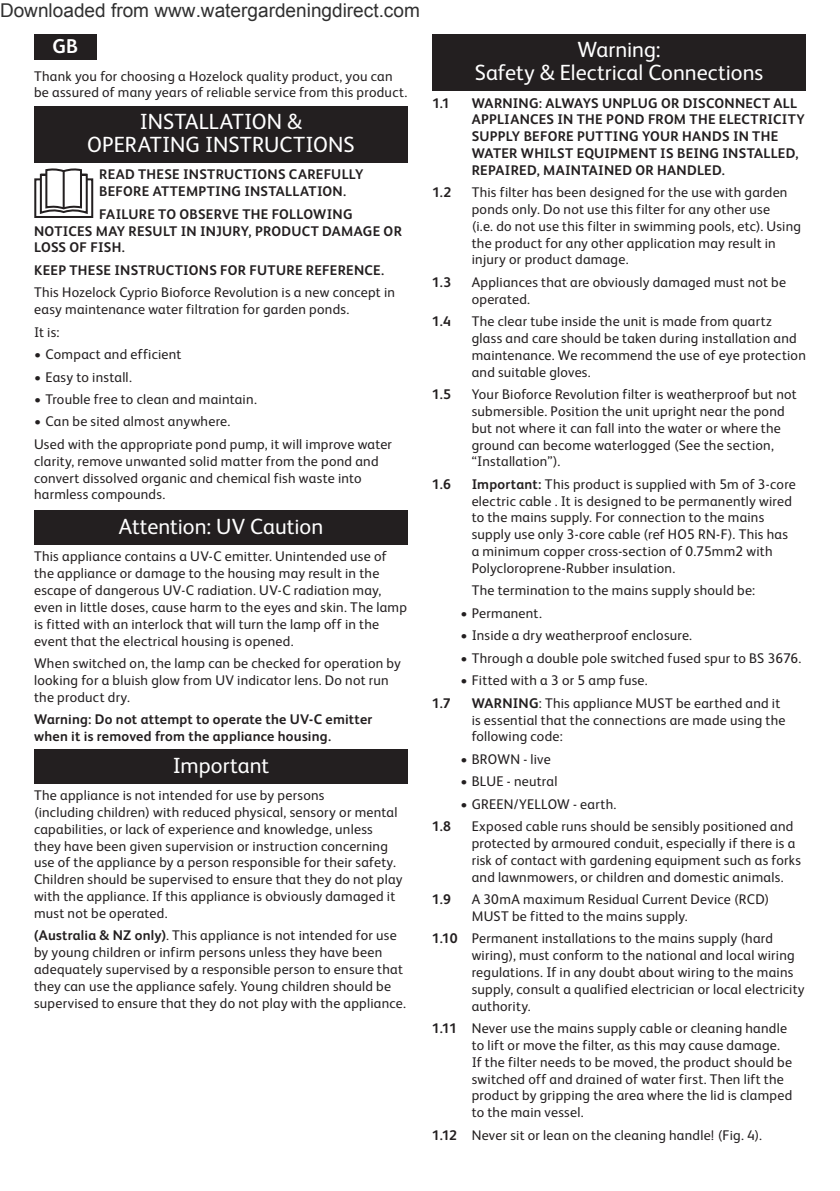
<style>
.page{position:relative;width:840px;height:1191px;background:#fff}
.page>*{position:absolute;margin:0;border:0;box-sizing:border-box;transform-origin:0 0}
.t1{font:22px/23px "FS Albert Pro";color:#fff;text-align:center}
.t2{font:700 20px "FS Albert Pro";color:#fff}
.t3{font:19px "Arial";color:#303030}
.t4{font:14px/16.8px "FS Albert Pro";letter-spacing:.02em;color:#231f20}
.t5{font:700 14px/16.8px "FS Albert Pro";letter-spacing:.02em;color:#231f20}
.s1{font-weight:700}
</style>
<div class="page">
<div style="left:34px;top:34px;width:62px;height:26px;background:#231f20"></div>
<div style="left:34px;top:106px;width:374px;height:57px;background:#231f20"></div>
<div style="left:34px;top:178px;width:59px;height:40px;border:2px solid #231f20"></div>
<svg style="left:39px;top:168px;width:50px;height:46px"></svg>
<hr style="left:63px;top:171px;width:2px;height:37px;background:#231f20">
<div style="left:34px;top:510px;width:374px;height:34px;background:#231f20"></div>
<div style="left:34px;top:749px;width:374px;height:34px;background:#231f20"></div>
<div style="left:432px;top:34px;width:373px;height:57px;background:#231f20"></div>
<h3 class="t3" style="left:0;top:-2px;width:421px">Downloaded from www.watergardeningdirect.com</h3>
<h2 class="t2" style="left:52px;top:33px;width:27px">GB</h2>
<p class="t4" style="left:34px;top:66px;width:374px">Thank you for choosing a Hozelock quality product, you can be assured of many years of reliable service from this product.</p>
<h1 class="t1" style="left:140px;top:108px;width:21px">Installati</h1>
<h1 class="t1" style="left:252px;top:108px;width:52px">on &amp;</h1>
<h1 class="t1" style="left:87px;top:131px;width:10px">Ope</h1>
<h1 class="t1" style="left:125px;top:131px;width:20px">ratin</h1>
<h1 class="t1" style="left:185px;top:131px;width:90px">g Instructi</h1>
<h1 class="t1" style="left:313px;top:131px;width:28px">ons</h1>
<p class="t5" style="left:99px;top:165px;width:265px">READ THESE INSTRUCTIONS CAREFULLY<br>BEFORE ATTEMPTING INSTALLATION.</p>
<p class="t5" style="left:34px;top:205px;width:369px;text-indent:65px">FAILURE TO OBSERVE THE FOLLOWING<br>NOTICES MAY RESULT IN INJURY, PRODUCT DAMAGE OR<br>LOSS OF FISH.</p>
<p class="t5" style="left:34px;top:261px;width:351px">KEEP THESE INSTRUCTIONS FOR FUTURE REFERENCE.</p>
<p class="t4" style="left:34px;top:283px;width:362px">This Hozelock Cyprio Bioforce Revolution is a new concept in easy maintenance water filtration for garden ponds.</p>
<p class="t4" style="left:34px;top:322px;width:27px">It is:</p>
<p class="t4" style="left:34px;top:345px;width:149px">• Compact and efficient</p>
<p class="t4" style="left:34px;top:367px;width:99px">• Easy to install.</p>
<p class="t4" style="left:34px;top:390px;width:224px">• Trouble free to clean and maintain.</p>
<p class="t4" style="left:34px;top:409px;width:359px;line-height:22.4px">• Can be sited almost anywhere.<br>Used with the appropriate pond pump, it will improve water</p>
<p class="t4" style="left:34px;top:451px;width:346px">clarity, remove unwanted solid matter from the pond and convert dissolved organic and chemical fish waste into harmless compounds.</p>
<h1 class="t1" style="left:119px;top:513px;width:206px">Attention: UV Caution</h1>
<p class="t4" style="left:34px;top:547px;width:374px">This appliance contains a UV-C emitter. Unintended use of the appliance or damage to the housing may result in the escape of dangerous UV-C radiation. UV-C radiation may, even in little doses, cause harm to the eyes and skin. The lamp is fitted with an interlock that will turn the lamp off in the event that the electrical housing is opened.</p>
<p class="t4" style="left:34px;top:654px;width:368px">When switched on, the lamp can be checked for operation by looking for a bluish glow from UV indicator lens. Do not run the product dry.</p>
<p class="t5" style="left:34px;top:710px;width:340px">Warning: Do not attempt to operate the UV-C emitter when it is removed from the appliance housing.</p>
<h1 class="t1" style="left:173px;top:752px;width:98px">Important</h1>
<p class="t4" style="left:34px;top:786px;width:370px">The appliance is not intended for use by persons<br>(including children) with reduced physical, sensory or mental capabilities, or lack of experience and knowledge, unless they have been given supervision or instruction concerning use of the appliance by a person responsible for their safety.<br>Children should be supervised to ensure that they do not play with the appliance. If this appliance is obviously damaged it must not be operated.</p>
<p class="t4" style="left:34px;top:926px;width:373px"><span class="s1">(Australia &amp; NZ only)</span>. This appliance is not intended for use by young children or infirm persons unless they have been adequately supervised by a responsible person to ensure that they can use the appliance safely. Young children should be supervised to ensure that they do not play with the appliance.</p>
<h1 class="t1" style="left:474px;top:37px;width:290px">Warning:<br>Safety &amp; Electrical Connections</h1>
<p class="t5" style="left:432px;top:94px;width:19px">1.1</p>
<p class="t5" style="left:471px;top:94px;width:334px">WARNING: ALWAYS UNPLUG OR DISCONNECT ALL APPLIANCES IN THE POND FROM THE ELECTRICITY SUPPLY BEFORE PUTTING YOUR HANDS IN THE WATER WHILST EQUIPMENT IS BEING INSTALLED, REPAIRED, MAINTAINED OR HANDLED.</p>
<p class="t5" style="left:432px;top:183px;width:21px">1.2</p>
<p class="t4" style="left:471px;top:183px;width:331px">This filter has been designed for the use with garden ponds only. Do not use this filter for any other use<br>(i.e. do not use this filter in swimming pools, etc). Using the product for any other application may result in injury or product damage.</p>
<p class="t5" style="left:432px;top:273px;width:21px">1.3</p>
<p class="t4" style="left:471px;top:273px;width:316px">Appliances that are obviously damaged must not be operated.</p>
<p class="t5" style="left:431px;top:312px;width:20px">1.4</p>
<p class="t4" style="left:471px;top:312px;width:335px">The clear tube inside the unit is made from quartz glass and care should be taken during installation and maintenance. We recommend the use of eye protection and suitable gloves.</p>
<p class="t5" style="left:431px;top:385px;width:21px">1.5</p>
<p class="t4" style="left:471px;top:385px;width:326px">Your Bioforce Revolution filter is weatherproof but not submersible. Position the unit upright near the pond but not where it can fall into the water or where the ground can become waterlogged (See the section, “Installation”).</p>
<p class="t5" style="left:431px;top:475px;width:20px">1.6</p>
<p class="t4" style="left:471px;top:474px;width:325px"><span class="s1">Important:</span> This product is supplied with 5m of 3-core electric cable . It is designed to be permanently wired to the mains supply. For connection to the mains supply use only 3-core cable (ref HO5 RN-F). This has a minimum copper cross-section of 0.75mm2 with Polycloroprene-Rubber insulation.</p>
<p class="t4" style="left:471px;top:581px;width:285px">The termination to the mains supply should be:</p>
<p class="t4" style="left:460px;top:603px;width:83px">• Permanent.</p>
<p class="t4" style="left:460px;top:626px;width:233px">• Inside a dry weatherproof enclosure.</p>
<p class="t4" style="left:460px;top:648px;width:342px">• Through a double pole switched fused spur to BS 3676.</p>
<p class="t4" style="left:460px;top:671px;width:189px">• Fitted with a 3 or 5 amp fuse.</p>
<p class="t5" style="left:431px;top:694px;width:20px">1.7</p>
<p class="t4" style="left:471px;top:693px;width:315px"><span class="s1">WARNING</span>: This appliance MUST be earthed and it is essential that the connections are made using the following code:</p>
<p class="t4" style="left:460px;top:749px;width:92px">• BROWN - live</p>
<p class="t4" style="left:460px;top:772px;width:99px">• BLUE - neutral</p>
<p class="t4" style="left:460px;top:794px;width:157px">• GREEN/YELLOW - earth.</p>
<p class="t5" style="left:431px;top:817px;width:21px">1.8</p>
<p class="t4" style="left:471px;top:817px;width:331px">Exposed cable runs should be sensibly positioned and protected by armoured conduit, especially if there is a risk of contact with gardening equipment such as forks and lawnmowers, or children and domestic animals.</p>
<p class="t5" style="left:431px;top:890px;width:20px">1.9</p>
<p class="t4" style="left:471px;top:890px;width:299px">A 30mA maximum Residual Current Device (RCD)<br>MUST be fitted to the mains supply.</p>
<p class="t4" style="left:471px;top:929px;width:334px;text-indent:-40px"><span class="s1">1.10</span> Permanent installations to the mains supply (hard wiring), must conform to the national and local wiring regulations. If in any doubt about wiring to the mains supply, consult a qualified electrician or local electricity authority.</p>
<p class="t4" style="left:471px;top:1019px;width:322px;text-indent:-40px"><span class="s1">1.11</span> Never use the mains supply cable or cleaning handle to lift or move the filter, as this may cause damage.<br>If the filter needs to be moved, the product should be switched off and drained of water first. Then lift the product by gripping the area where the lid is clamped to the main vessel.</p>
<p class="t4" style="left:431px;top:1125px;width:331px"><span class="s1">1.12</span> Never sit or lean on the cleaning handle! (Fig. 4).</p>
</div>
